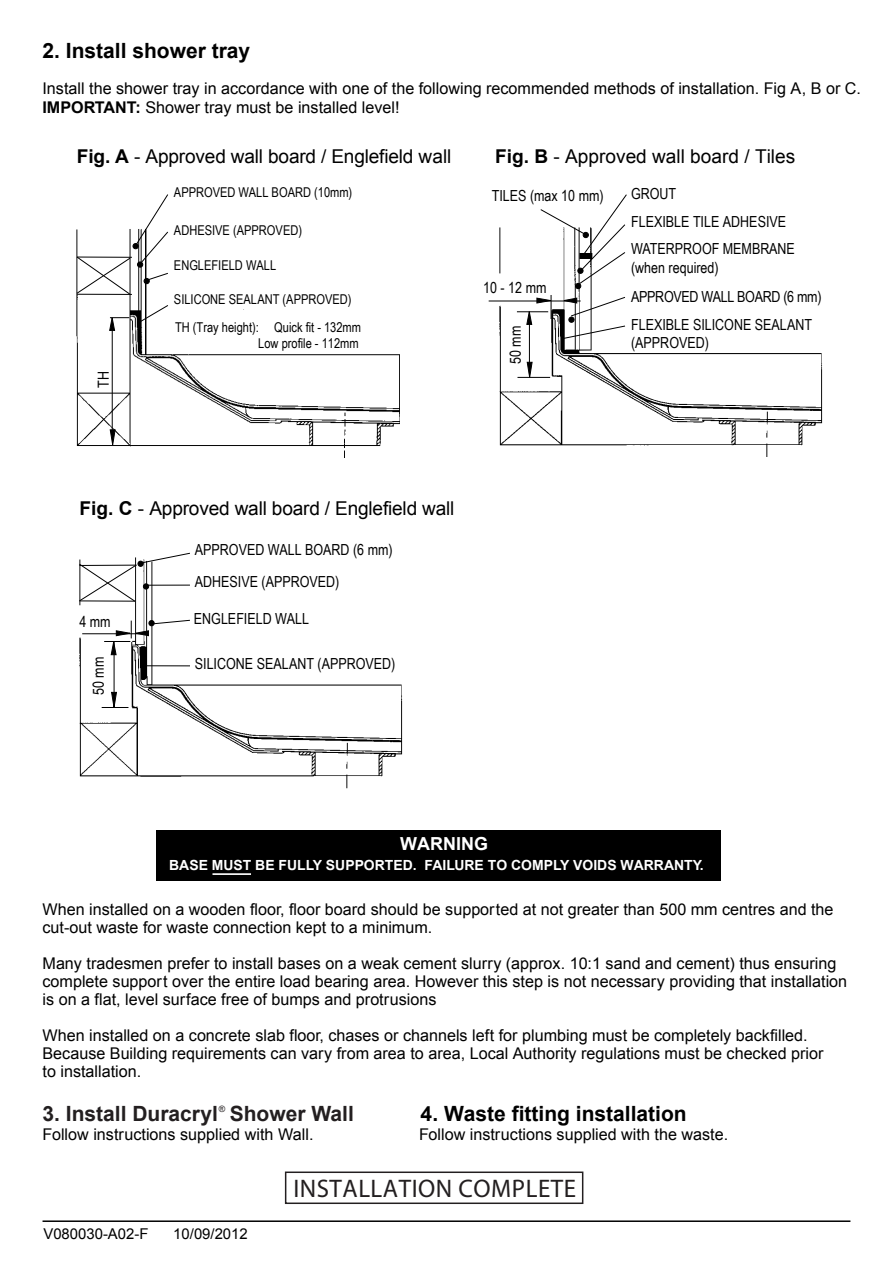
<style>
.page{position:relative;width:893px;height:1263px;background:#fff}
.page>*{position:absolute;margin:0;border:0;box-sizing:border-box;transform-origin:0 0}
.t1{font:25.5px "Myriad Pro";letter-spacing:.02em;color:#231f20}
.t2{font:700 21px "Arial";color:#000}
.t3{font:700 21px "Arial";color:#231f20}
.t4{font:19.05px "Arial";letter-spacing:-.01em;color:#000}
.t5{font:700 18px "Arial";color:#fff}
.t6{font:16.2px/18px "Arial";color:#000}
.t7{font:15.3px/18.3px "Arial Narrow";color:#000}
.t8{font:15.3px "Arial Narrow";letter-spacing:-.02em;color:#000}
.t9{font:14.85px "Arial";color:#000}
.t10{font:700 13.95px "Arial";color:#fff}
.t11{font:13.5px/16.2px "Arial Narrow";color:#000;text-align:right}
.t12{font:8.7px "Arial";color:#231f20}
.s1{font-weight:700}
</style>
<div class="page">
<div style="left:156px;top:830px;width:564px;height:51px;background:#000"></div>
<hr style="left:43px;top:1220px;width:807px;height:2px;background:#000">
<img style="left:79px;top:602px;width:323px;height:186px">
<img style="left:77px;top:295px;width:323px;height:163px">
<img style="left:499px;top:228px;width:323px;height:228px">
<hr style="left:489px;top:301px;width:92px;height:1px;background:#000">
<hr style="left:517px;top:311px;width:31px;height:1px;background:#000">
<hr style="left:517px;top:377px;width:33px;height:1px;background:#000">
<hr style="left:529px;top:312px;width:1px;height:62px;background:#000">
<svg style="left:527px;top:362px;width:5px;height:16px"></svg>
<svg style="left:526px;top:295px;width:26px;height:30px"></svg>
<svg style="left:138px;top:305px;width:30px;height:18px"></svg>
<svg style="left:562px;top:297px;width:63px;height:42px"></svg>
<svg style="left:540px;top:194px;width:87px;height:95px"></svg>
<hr style="left:144px;top:665px;width:46px;height:1px;background:#000">
<hr style="left:82px;top:633px;width:61px;height:1px;background:#000">
<svg style="left:104px;top:620px;width:86px;height:35px"></svg>
<svg style="left:102px;top:692px;width:26px;height:16px"></svg>
<hr style="left:114px;top:642px;width:1px;height:65px;background:#000">
<hr style="left:212px;top:873px;width:39px;height:2px;background:#fff">
<svg style="left:109px;top:317px;width:20px;height:14px"></svg>
<svg style="left:110px;top:429px;width:6px;height:16px"></svg>
<svg style="left:79px;top:553px;width:111px;height:49px"></svg>
<svg style="left:76px;top:194px;width:92px;height:101px"></svg>
<svg style="left:610px;top:345px;width:12px;height:4px"></svg>
<svg style="left:579px;top:350px;width:14px;height:3px"></svg>
<hr style="left:112px;top:321px;width:1px;height:114px;background:#000">
<div style="left:285px;top:1171px;width:298px;height:33px;border:2px solid #231f20"></div>
<p class="t2" style="left:43px;top:37px;width:209px">2. Install shower tray</p>
<p class="t6" style="left:42px;top:79px;width:820px;line-height:19.4px">Install the shower tray in accordance with one of the following recommended methods of installation. Fig A, B or C.<br><span class="s1">IMPORTANT:</span> Shower tray must be installed level!</p>
<p class="t4" style="left:77px;top:143px;width:376px"><span class="s1">Fig. A</span> - Approved wall board / Englefield wall</p>
<p class="t4" style="left:495px;top:143px;width:301px"><span class="s1">Fig. B</span> - Approved wall board / Tiles</p>
<p class="t7" style="left:94px;top:388px;width:18px;rotate:-90deg">TH</p>
<p class="t11" style="left:174px;top:183px;width:180px">APPROVED WALL BOARD (10mm)</p>
<p class="t11" style="left:174px;top:222px;width:130px">ADHESIVE (APPROVED)</p>
<p class="t11" style="left:174px;top:257px;width:104px">ENGLEFIELD WALL</p>
<p class="t11" style="left:174px;top:290px;width:179px">SILICONE SEALANT (APPROVED)</p>
<p class="t11" style="left:175px;top:319px;width:188px">TH (Tray height): Quick fit - 132mm<br>Low profile - 112mm</p>
<p class="t7" style="left:492px;top:186px;width:113px">TILES (max 10 mm)</p>
<p class="t7" style="left:631px;top:179px;width:157px;line-height:28.2px">GROUT<br>FLEXIBLE TILE ADHESIVE</p>
<p class="t7" style="left:483px;top:278px;width:65px">10 - 12 mm</p>
<p class="t7" style="left:506px;top:364px;width:40px;rotate:-90deg">50 mm</p>
<p class="t7" style="left:631px;top:239px;width:165px">WATERPROOF MEMBRANE (when required)</p>
<p class="t8" style="left:631px;top:285px;width:192px">APPROVED WALL BOARD (6 mm)</p>
<p class="t7" style="left:631px;top:315px;width:183px">FLEXIBLE SILICONE SEALANT (APPROVED)</p>
<p class="t4" style="left:79px;top:496px;width:377px"><span class="s1">Fig. C</span> - Approved wall board / Englefield wall</p>
<p class="t7" style="left:195px;top:533px;width:199px;line-height:32.4px">APPROVED WALL BOARD (6 mm)<br>ADHESIVE (APPROVED)</p>
<p class="t7" style="left:194px;top:608px;width:117px">ENGLEFIELD WALL</p>
<p class="t7" style="left:195px;top:654px;width:202px">SILICONE SEALANT (APPROVED)</p>
<p class="t7" style="left:79px;top:612px;width:33px">4 mm</p>
<p class="t7" style="left:89px;top:695px;width:40px;rotate:-90deg">50 mm</p>
<p class="t5" style="left:400px;top:832px;width:89px">WARNING</p>
<p class="t10" style="left:169px;top:856px;width:536px">BASE MUST BE FULLY SUPPORTED. FAILURE TO COMPLY VOIDS WARRANTY.</p>
<p class="t6" style="left:43px;top:900px;width:792px">When installed on a wooden floor, floor board should be supported at not greater than 500 mm centres and the cut-out waste for waste connection kept to a minimum.</p>
<p class="t6" style="left:43px;top:954px;width:806px">Many tradesmen prefer to install bases on a weak cement slurry (approx. 10:1 sand and cement) thus ensuring complete support over the entire load bearing area. However this step is not necessary providing that installation is on a flat, level surface free of bumps and protrusions</p>
<p class="t6" style="left:43px;top:1026px;width:782px">When installed on a concrete slab floor, chases or channels left for plumbing must be completely backfilled.<br>Because Building requirements can vary from area to area, Local Authority regulations must be checked prior to installation.</p>
<p class="t12" style="left:219px;top:1103px;width:8px">®</p>
<p class="t3" style="left:43px;top:1100px;width:313px">3. Install Duracryl Shower Wall</p>
<p class="t6" style="left:43px;top:1125px;width:273px">Follow instructions supplied with Wall.</p>
<p class="t2" style="left:421px;top:1100px;width:268px">4. Waste fitting installation</p>
<p class="t6" style="left:419px;top:1126px;width:311px">Follow instructions supplied with the waste.</p>
<p class="t9" style="left:43px;top:1224px;width:107px">V080030-A02-F</p>
<p class="t9" style="left:173px;top:1224px;width:76px">10/09/2012</p>
<h1 class="t1" style="left:293px;top:1172px;width:284px">INSTALLATION COMPLETE</h1>
</div>
